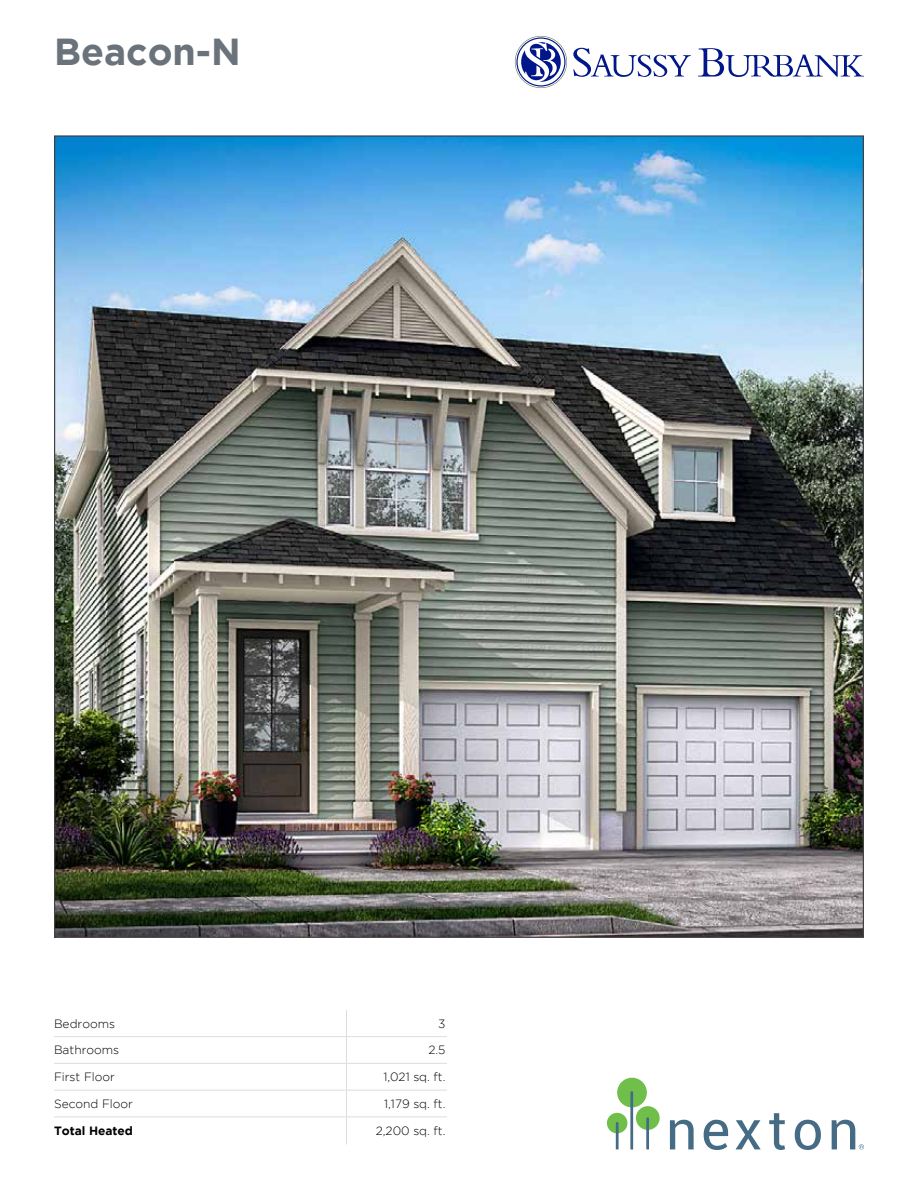
<style>
.page{position:relative;width:918px;height:1188px;background:#fff}
.page>*{position:absolute;margin:0;border:0;box-sizing:border-box;transform-origin:0 0}
.t1{font:700 37.5px "Gotham";color:#6a737b}
.t2{font:300 12px "Gotham";color:#000}
.t3{font:700 12px "Gotham";color:#000}
</style>
<div class="page">
<svg style="left:515px;top:36px;width:52px;height:52px"></svg>
<svg style="left:698px;top:48px;width:166px;height:29px"></svg>
<svg style="left:573px;top:48px;width:118px;height:29px"></svg>
<div style="left:636px;top:1106px;width:24px;height:24px;background:#70bf4a;border-radius:50%"></div>
<div style="left:607px;top:1113px;width:20px;height:20px;background:#70bf4a;border-radius:50%"></div>
<div style="left:617px;top:1078px;width:30px;height:29px;background:#70bf4a;border-radius:50%"></div>
<svg style="left:630px;top:1091px;width:3px;height:59px"></svg>
<svg style="left:646px;top:1117px;width:3px;height:32px"></svg>
<svg style="left:616px;top:1122px;width:3px;height:27px"></svg>
<svg style="left:670px;top:1120px;width:24px;height:29px"></svg>
<svg style="left:704px;top:1120px;width:24px;height:30px"></svg>
<svg style="left:736px;top:1120px;width:25px;height:29px"></svg>
<svg style="left:769px;top:1113px;width:16px;height:37px"></svg>
<svg style="left:795px;top:1120px;width:26px;height:30px"></svg>
<svg style="left:832px;top:1120px;width:32px;height:29px"></svg>
<hr style="left:54px;top:1036px;width:292px;height:1px;background:#dcddde">
<hr style="left:346px;top:1036px;width:101px;height:1px;background:#dcddde">
<hr style="left:54px;top:1063px;width:292px;height:1px;background:#dcddde">
<hr style="left:346px;top:1063px;width:101px;height:1px;background:#dcddde">
<hr style="left:54px;top:1090px;width:292px;height:1px;background:#dcddde">
<hr style="left:346px;top:1090px;width:101px;height:1px;background:#dcddde">
<hr style="left:54px;top:1117px;width:292px;height:1px;background:#dcddde">
<hr style="left:346px;top:1117px;width:101px;height:1px;background:#dcddde">
<svg style="left:346px;top:1010px;width:1px;height:134px"></svg>
<img style="left:56px;top:137px;width:806px;height:799px">
<h1 class="t1" style="left:54px;top:30px;width:188px">Beacon-N</h1>
<p class="t2" style="left:54px;top:1017px;width:63px">Bedrooms</p>
<p class="t2" style="left:438px;top:1017px;width:9px">3</p>
<p class="t2" style="left:54px;top:1044px;width:67px">Bathrooms</p>
<p class="t2" style="left:428px;top:1044px;width:19px">2.5</p>
<p class="t2" style="left:54px;top:1070px;width:63px">First Floor</p>
<p class="t2" style="left:383px;top:1070px;width:64px">1,021 sq. ft.</p>
<p class="t2" style="left:54px;top:1097px;width:81px">Second Floor</p>
<p class="t2" style="left:384px;top:1097px;width:63px">1,179 sq. ft.</p>
<p class="t3" style="left:54px;top:1123px;width:81px">Total Heated</p>
<p class="t2" style="left:376px;top:1124px;width:71px">2,200 sq. ft.</p>
</div>
